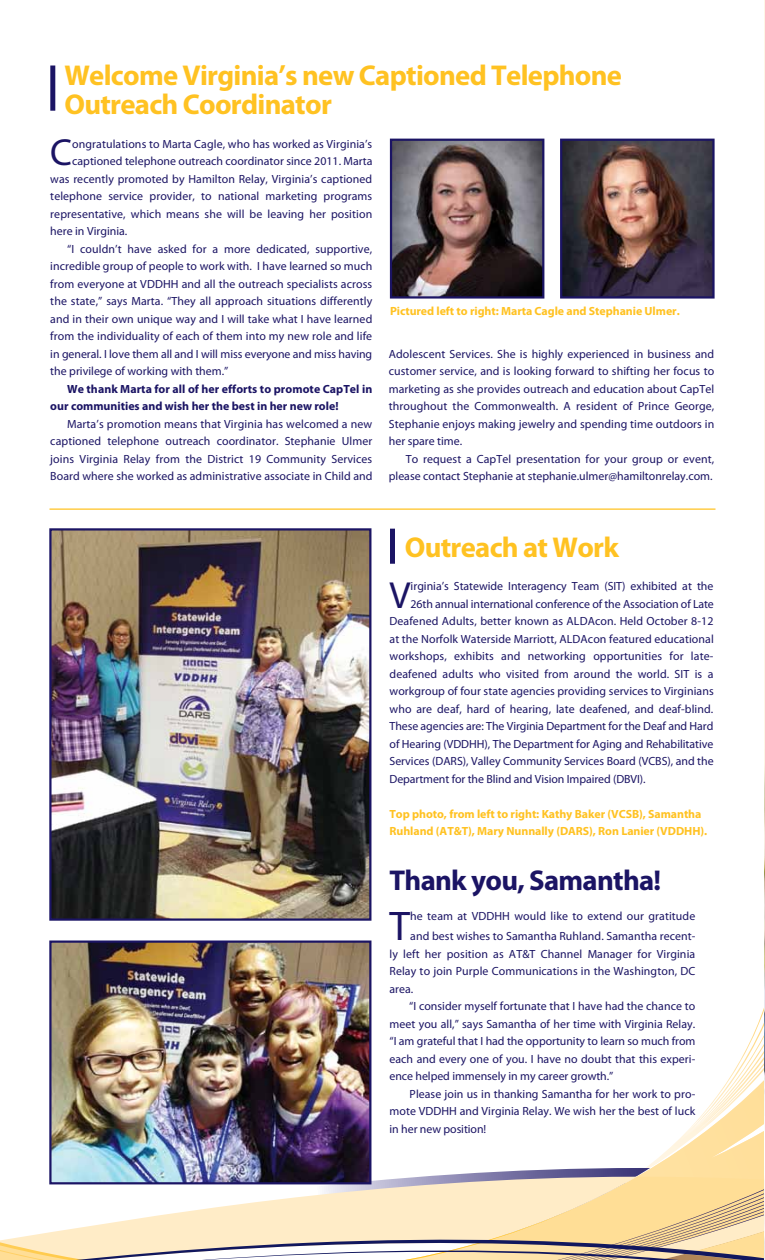
<style>
.page{position:relative;width:765px;height:1260px;background:#fff}
.page>*{position:absolute;margin:0;border:0;box-sizing:border-box;transform-origin:0 0}
.t1{font:41.5px "Myriad Pro";color:#1b1464}
.t2{font:37.88px "Myriad Pro";color:#1b1464}
.t3{font:700 28.75px/28.8px "Myriad Pro";letter-spacing:-.025em;color:#ffc222}
.t4{font:700 28.75px "Myriad Pro";letter-spacing:-.025em;color:#1b1464}
.t5{font:11.88px/17.5px "Myriad Pro";letter-spacing:.005em;color:#1b1464;text-align:justify}
.t6{font:700 11.88px/17.5px "Myriad Pro";letter-spacing:-.005em;color:#ffc222}
.t7{font:700 11.88px/17.5px "Myriad Pro";letter-spacing:.005em;color:#1b1464}
</style>
<div class="page">
<svg style="left:0;top:1005px;width:764px;height:255px"></svg>
<hr style="left:764px;top:0;width:1px;height:1260px;background:#fff6e6">
<div style="left:50px;top:66px;width:5px;height:45px;background:#1b1464"></div>
<hr style="left:49px;top:508px;width:666px;height:2px;background:#ffc222">
<img style="left:563px;top:142px;width:149px;height:154px">
<div style="left:560px;top:139px;width:155px;height:160px;border:2px solid #1b1464"></div>
<img style="left:393px;top:142px;width:148px;height:154px">
<div style="left:390px;top:139px;width:154px;height:160px;border:2px solid #1b1464"></div>
<img style="left:764px;top:769px;width:1px;height:491px">
<img style="left:52px;top:531px;width:316px;height:387px">
<div style="left:49px;top:528px;width:322px;height:393px;border:2px solid #1b1464"></div>
<img style="left:52px;top:944px;width:316px;height:237px">
<div style="left:49px;top:941px;width:322px;height:243px;border:2px solid #1b1464"></div>
<div style="left:390px;top:529px;width:5px;height:35px;background:#1b1464"></div>
<h3 class="t3" style="left:64px;top:62px;width:559px">Welcome Virginia’s new Captioned Telephone<br>Outreach Coordinator</h3>
<h2 class="t2" style="left:50px;top:132px;width:23px">C</h2>
<p class="t5" style="left:72px;top:135px;width:302px">ongratulations to Marta Cagle, who has worked as Virginia’s</p>
<p class="t5" style="left:72px;top:153px;width:302px">captioned telephone outreach coordinator since 2011. Marta</p>
<p class="t5" style="left:50px;top:170px;width:323px">was recently promoted by Hamilton Relay, Virginia’s captioned</p>
<p class="t5" style="left:50px;top:188px;width:324px">telephone service provider, to national marketing programs</p>
<p class="t5" style="left:50px;top:205px;width:323px">representative, which means she will be leaving her position</p>
<p class="t5" style="left:50px;top:223px;width:79px">here in Virginia.</p>
<p class="t5" style="left:67px;top:240px;width:307px">“I couldn’t have asked for a more dedicated, supportive,</p>
<p class="t5" style="left:50px;top:258px;width:324px">incredible group of people to work with. I have learned so much</p>
<p class="t5" style="left:50px;top:275px;width:323px">from everyone at VDDHH and all the outreach specialists across</p>
<p class="t5" style="left:50px;top:293px;width:323px">the state,” says Marta. “They all approach situations differently</p>
<p class="t5" style="left:50px;top:310px;width:324px">and in their own unique way and I will take what I have learned</p>
<p class="t5" style="left:50px;top:328px;width:323px">from the individuality of each of them into my new role and life</p>
<p class="t5" style="left:50px;top:345px;width:323px">in general. I love them all and I will miss everyone and miss having</p>
<p class="t5" style="left:50px;top:363px;width:180px">the privilege of working with them.”</p>
<p class="t7" style="left:50px;top:380px;width:324px;text-indent:17px">We thank Marta for all of her efforts to promote CapTel in our communities and wish her the best in her new role!</p>
<p class="t5" style="left:50px;top:415px;width:324px;text-indent:17px">Marta’s promotion means that Virginia has welcomed a new captioned telephone outreach coordinator. Stephanie Ulmer joins Virginia Relay from the District 19 Community Services Board where she worked as administrative associate in Child and</p>
<p class="t6" style="left:390px;top:302px;width:291px">Pictured left to right: Marta Cagle and Stephanie Ulmer.</p>
<p class="t5" style="left:389px;top:345px;width:327px">Adolescent Services. She is highly experienced in business and customer service, and is looking forward to shifting her focus to marketing as she provides outreach and education about CapTel throughout the Commonwealth. A resident of Prince George, Stephanie enjoys making jewelry and spending time outdoors in her spare time.</p>
<p class="t5" style="left:389px;top:450px;width:327px;text-align:right">To request a CapTel presentation for your group or event, please contact Stephanie at stephanie.ulmer@hamiltonrelay.com.</p>
<h3 class="t3" style="left:405px;top:533px;width:216px">Outreach at Work</h3>
<h2 class="t2" style="left:390px;top:574px;width:23px">V</h2>
<p class="t5" style="left:411px;top:578px;width:304px">irginia’s Statewide Interagency Team (SIT) exhibited at the</p>
<p class="t5" style="left:411px;top:595px;width:305px">26th annual international conference of the Association of Late</p>
<p class="t5" style="left:390px;top:613px;width:325px">Deafened Adults, better known as ALDAcon. Held October 8-12</p>
<p class="t5" style="left:390px;top:630px;width:326px">at the Norfolk Waterside Marriott, ALDAcon featured educational</p>
<p class="t5" style="left:390px;top:648px;width:325px">workshops, exhibits and networking opportunities for late-</p>
<p class="t5" style="left:390px;top:665px;width:325px">deafened adults who visited from around the world. SIT is a</p>
<p class="t5" style="left:390px;top:683px;width:326px">workgroup of four state agencies providing services to Virginians</p>
<p class="t5" style="left:390px;top:700px;width:325px">who are deaf, hard of hearing, late deafened, and deaf-blind.</p>
<p class="t5" style="left:390px;top:718px;width:325px">These agencies are: The Virginia Department for the Deaf and Hard</p>
<p class="t5" style="left:390px;top:735px;width:325px">of Hearing (VDDHH), The Department for Aging and Rehabilitative</p>
<p class="t5" style="left:390px;top:753px;width:326px">Services (DARS), Valley Community Services Board (VCBS), and the</p>
<p class="t5" style="left:390px;top:770px;width:258px">Department for the Blind and Vision Impaired (DBVI).</p>
<p class="t6" style="left:390px;top:805px;width:319px">Top photo, from left to right: Kathy Baker (VCSB), Samantha<br>Ruhland (AT&amp;T), Mary Nunnally (DARS), Ron Lanier (VDDHH).</p>
<h3 class="t4" style="left:390px;top:864px;width:273px">Thank you, Samantha!</h3>
<h1 class="t1" style="left:390px;top:903px;width:22px">T</h1>
<p class="t5" style="left:410px;top:906px;width:287px;line-height:20px">he team at VDDHH would like to extend our gratitude and best wishes to Samantha Ruhland. Samantha recent-</p>
<p class="t5" style="left:390px;top:945px;width:307px">ly left her position as AT&amp;T Channel Manager for Virginia Relay to join Purple Communications in the Washington, DC area.</p>
<p class="t5" style="left:390px;top:998px;width:307px;text-indent:20px">“I consider myself fortunate that I have had the chance to meet you all,” says Samantha of her time with Virginia Relay. “I am grateful that I had the opportunity to learn so much from each and every one of you. I have no doubt that this experi&shy;ence helped immensely in my career growth.”</p>
<p class="t5" style="left:390px;top:1085px;width:307px;text-indent:20px">Please join us in thanking Samantha for her work to pro&shy;mote VDDHH and Virginia Relay. We wish her the best of luck in her new position!</p>
</div>
